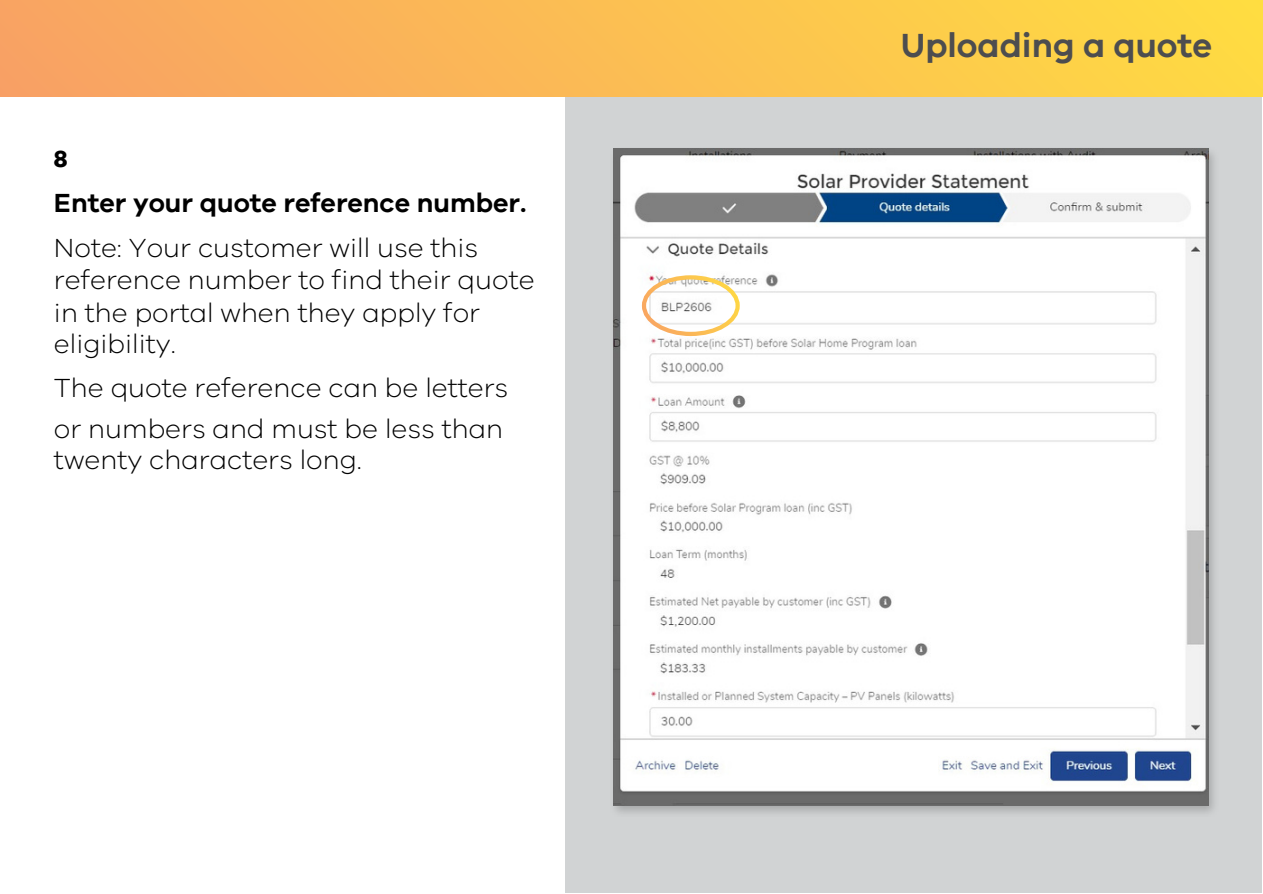
<style>
.page{position:relative;width:1263px;height:894px;background:#fff}
.page>*{position:absolute;margin:0;border:0;box-sizing:border-box;transform-origin:0 0}
.t1{font:600 34.5px "VIC";color:#4d4d4f}
.t2{font:300 27px "VIC";color:#000}
.t3{font:600 27px "VIC";color:#000}
.t4{font:700 24px "VIC";color:#000}
</style>
<div class="page">
<div style="left:565px;top:96px;width:697px;height:796px;background:#d1d3d4"></div>
<img style="left:613px;top:148px;width:601px;height:665px">
<img style="left:613px;top:149px;width:595px;height:655px">
<div style="left:0;top:0;width:1263px;height:97px;background:linear-gradient(to right,#f8a164,#ffdb42)"></div>
<div style="left:642px;top:275px;width:98px;height:61px;border:4px solid #fff;border-radius:50%"></div>
<p class="t4" style="left:54px;top:143px;width:15px">8</p>
<p class="t3" style="left:54px;top:185px;width:474px">Enter your quote reference number.</p>
<p class="t2" style="left:54px;top:230px;width:426px">Note: Your customer will use this</p>
<p class="t2" style="left:54px;top:262px;width:482px">reference number to find their quote</p>
<p class="t2" style="left:54px;top:294px;width:428px">in the portal when they apply for</p>
<p class="t2" style="left:54px;top:326px;width:123px">eligibility.</p>
<p class="t2" style="left:54px;top:370px;width:456px">The quote reference can be letters</p>
<p class="t2" style="left:54px;top:410px;width:451px">or numbers and must be less than</p>
<p class="t2" style="left:54px;top:442px;width:309px">twenty characters long.</p>
<p class="t1" style="left:901px;top:22px;width:313px">Uploading a quote</p>
</div>
